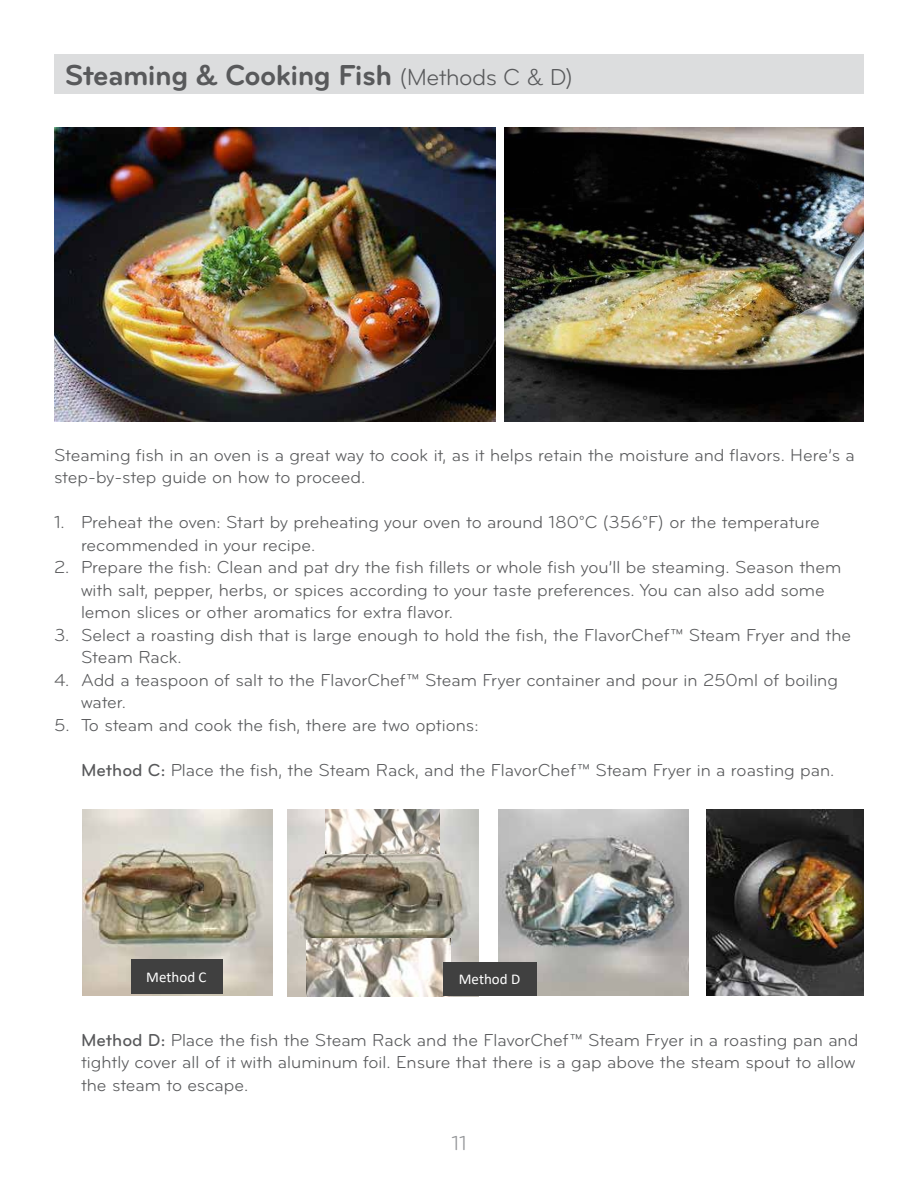
<style>
.page{position:relative;width:918px;height:1188px;background:#fff}
.page>*{position:absolute;margin:0;border:0;box-sizing:border-box;transform-origin:0 0}
.t1{font:700 30px "Bryant";letter-spacing:-.02em;color:#58595b}
.t2{font:21px "Bryant";color:#939598}
.t3{font:18px/22.5px "Bryant";color:#58595b}
.t4{font:15px "Calibri";color:#fff}
.s1{font-weight:400;font-size:24px}
.s2{font-weight:500}
</style>
<div class="page">
<div style="left:54px;top:54px;width:810px;height:40px;background:#dcddde"></div>
<img style="left:54px;top:128px;width:441px;height:294px">
<img style="left:505px;top:128px;width:359px;height:294px">
<img style="left:498px;top:809px;width:191px;height:186px">
<img style="left:287px;top:809px;width:192px;height:187px">
<img style="left:326px;top:809px;width:113px;height:45px">
<img style="left:307px;top:938px;width:143px;height:58px">
<img style="left:82px;top:809px;width:190px;height:186px">
<div style="left:131px;top:960px;width:92px;height:34px;background:#404040"></div>
<div style="left:444px;top:962px;width:93px;height:33px;background:#404040"></div>
<img style="left:707px;top:809px;width:157px;height:186px">
<h1 class="t1" style="left:65px;top:56px;width:510px">Steaming &amp; Cooking Fish <span class="s1">(Methods C &amp; D)</span></h1>
<p class="t3" style="left:54px;top:444px;width:802px">Steaming fish in an oven is a great way to cook it, as it helps retain the moisture and flavors. Here’s a step-by-step guide on how to proceed.</p>
<p class="t3" style="left:81px;top:511px;width:741px;text-indent:-27px">1. Preheat the oven: Start by preheating your oven to around 180°C (356°F) or the temperature recommended in your recipe.</p>
<p class="t3" style="left:81px;top:556px;width:762px;text-indent:-27px">2. Prepare the fish: Clean and pat dry the fish fillets or whole fish you’ll be steaming. Season them with salt, pepper, herbs, or spices according to your taste preferences. You can also add some lemon slices or other aromatics for extra flavor.</p>
<p class="t3" style="left:81px;top:624px;width:772px;text-indent:-27px">3. Select a roasting dish that is large enough to hold the fish, the FlavorChef™ Steam Fryer and the<br>Steam Rack.</p>
<p class="t3" style="left:81px;top:669px;width:759px;text-indent:-27px">4. Add a teaspoon of salt to the FlavorChef™ Steam Fryer container and pour in 250ml of boiling water.</p>
<p class="t3" style="left:54px;top:714px;width:426px">5. To steam and cook the fish, there are two options:</p>
<p class="t3" style="left:81px;top:759px;width:755px"><span class="s2">Method C:</span> Place the fish, the Steam Rack, and the FlavorChef™ Steam Fryer in a roasting pan.</p>
<p class="t4" style="left:146px;top:967px;width:62px">Method C</p>
<p class="t4" style="left:459px;top:969px;width:63px">Method D</p>
<p class="t3" style="left:81px;top:1029px;width:779px"><span class="s2">Method D:</span> Place the fish the Steam Rack and the FlavorChef™ Steam Fryer in a roasting pan and tightly cover all of it with aluminum foil. Ensure that there is a gap above the steam spout to allow the steam to escape.</p>
<p class="t2" style="left:451px;top:1130px;width:17px">11</p>
</div>
